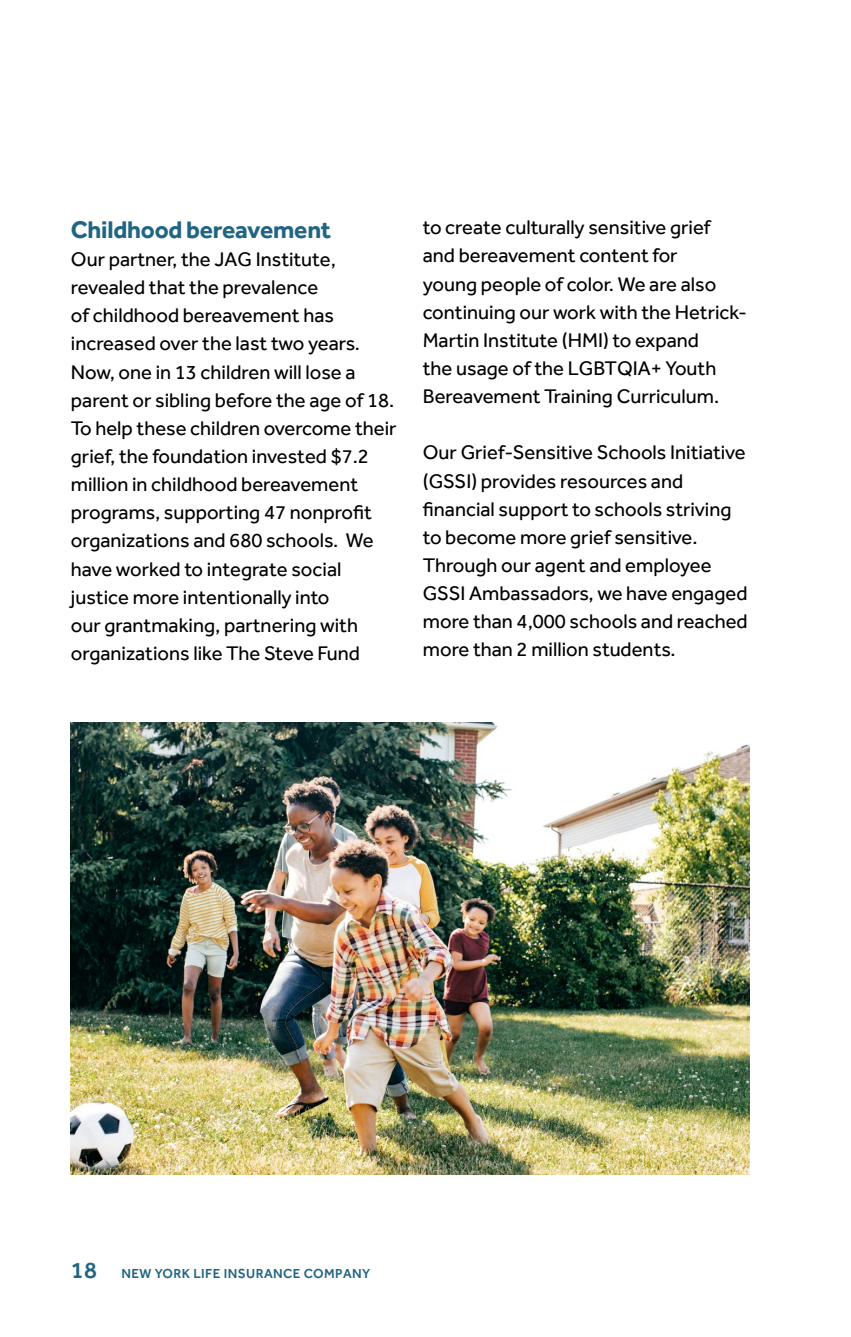
<style>
.page{position:relative;width:851px;height:1337px;background:#fff}
.page>*{position:absolute;margin:0;border:0;box-sizing:border-box;transform-origin:0 0}
.t1{font:700 24.75px "Effra Pro";letter-spacing:-.01em;color:#206582}
.t2{font:20.25px/28.1px "Effra Pro";color:#000}
.t3{font:500 13.5px "Effra";letter-spacing:.03em;color:#206582}
.s1{font-size:23.62px}
</style>
<div class="page">
<img style="left:71px;top:722px;width:678px;height:452px">
<p class="t1" style="left:71px;top:214px;width:262px">Childhood bereavement</p>
<p class="t2" style="left:71px;top:245px;width:327px">Our partner, the JAG Institute, revealed that the prevalence<br>of childhood bereavement has increased over the last two years.<br>Now, one in 13 children will lose a parent or sibling before the age of 18.<br>To help these children overcome their grief, the foundation invested $7.2 million in childhood bereavement programs, supporting 47 nonprofit organizations and 680 schools. We have worked to integrate social justice more intentionally into<br>our grantmaking, partnering with organizations like The Steve Fund</p>
<p class="t2" style="left:423px;top:213px;width:326px">to create culturally sensitive grief and bereavement content for<br>young people of color. We are also continuing our work with the Hetrick-Martin Institute (HMI) to expand<br>the usage of the LGBTQIA+ Youth Bereavement Training Curriculum.</p>
<p class="t2" style="left:423px;top:438px;width:326px">Our Grief-Sensitive Schools Initiative (GSSI) provides resources and financial support to schools striving to become more grief sensitive.<br>Through our agent and employee GSSI Ambassadors, we have engaged more than 4,000 schools and reached more than 2 million students.</p>
<p class="t3" style="left:71px;top:1265px;width:301px"><span class="s1">18</span> NEW YORK LIFE INSURANCE COMPANY</p>
</div>
